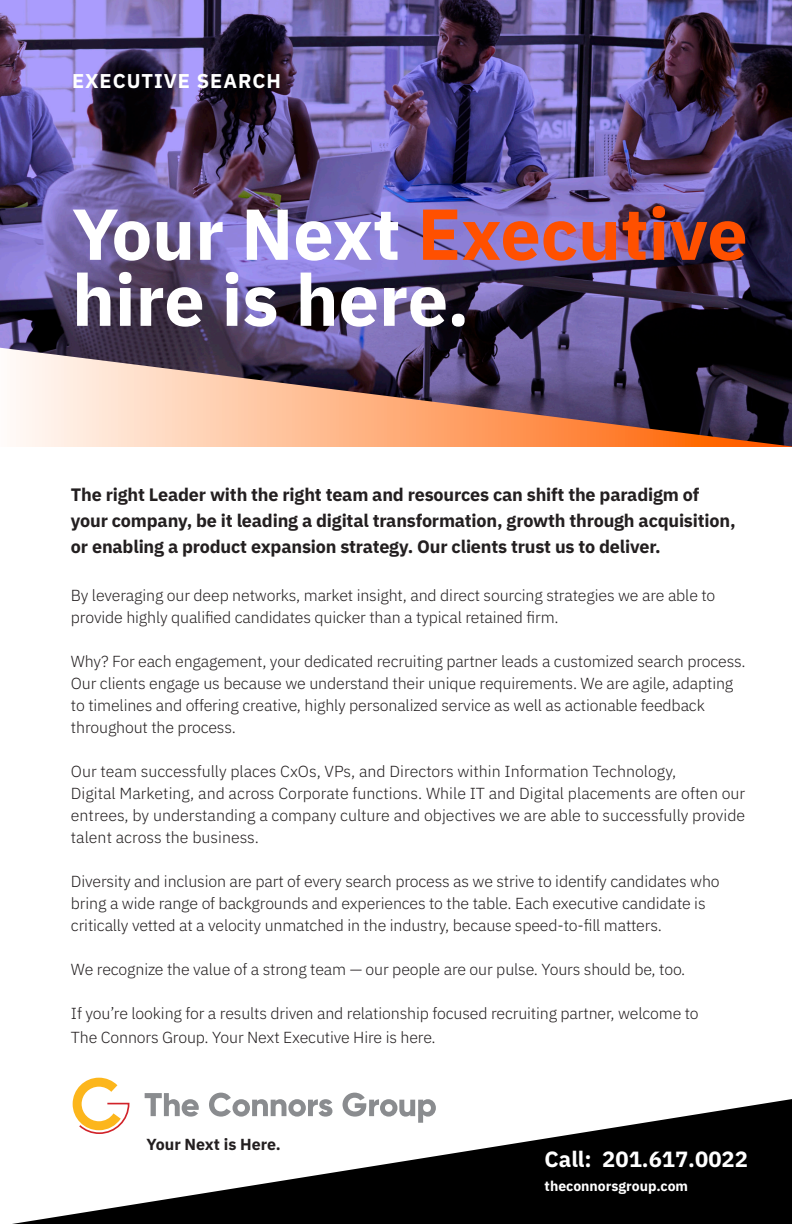
<style>
.page{position:relative;width:792px;height:1224px;background:#fff}
.page>*{position:absolute;margin:0;border:0;box-sizing:border-box;transform-origin:0 0}
.t1{font:700 72px/66px "IBM Plex Sans";color:#fff}
.t2{font:700 22px "IBM Plex Sans";color:#fff}
.t3{font:700 20px "IBM Plex Sans";letter-spacing:.05em;color:#fff}
.t4{font:700 18px/26px "IBM Plex Sans";letter-spacing:-.01em;color:#231f20}
.t5{font:300 16px/22px "IBM Plex Sans";letter-spacing:-.01em;color:#231f20}
.t6{font:700 16px "IBM Plex Sans";color:#231f20}
.t7{font:700 14px "IBM Plex Sans";color:#fff}
.s1{color:#ff5000}
</style>
<div class="page">
<img style="left:0;top:0;width:792px;height:447px">
<svg style="left:12px;top:1099px;width:780px;height:125px;fill:#000"></svg>
<svg style="left:68px;top:1077px;width:62px;height:58px"></svg>
<svg style="left:145px;top:1093px;width:291px;height:30px"></svg>
<p class="t3" style="left:72px;top:65px;width:210px">EXECUTIVE SEARCH</p>
<p class="t1" style="left:72px;top:195px;width:677px">Your Next <span class="s1">Executive </span>hire is here.</p>
<p class="t4" style="left:71px;top:480px;width:666px">The right Leader with the right team and resources can shift the paradigm of your company, be it leading a digital transformation, growth through acquisition, or enabling a product expansion strategy. Our clients trust us to deliver.</p>
<p class="t5" style="left:71px;top:583px;width:646px">By leveraging our deep networks, market insight, and direct sourcing strategies we are able to provide highly qualified candidates quicker than a typical retained firm.</p>
<p class="t5" style="left:71px;top:649px;width:676px">Why? For each engagement, your dedicated recruiting partner leads a customized search process.<br>Our clients engage us because we understand their unique requirements. We are agile, adapting to timelines and offering creative, highly personalized service as well as actionable feedback throughout the process.</p>
<p class="t5" style="left:71px;top:759px;width:676px">Our team successfully places CxOs, VPs, and Directors within Information Technology,<br>Digital Marketing, and across Corporate functions. While IT and Digital placements are often our entrees, by understanding a company culture and objectives we are able to successfully provide talent across the business.</p>
<p class="t5" style="left:71px;top:869px;width:650px">Diversity and inclusion are part of every search process as we strive to identify candidates who bring a wide range of backgrounds and experiences to the table. Each executive candidate is critically vetted at a velocity unmatched in the industry, because speed-to-fill matters.</p>
<p class="t5" style="left:71px;top:957px;width:616px">We recognize the value of a strong team — our people are our pulse. Yours should be, too.</p>
<p class="t5" style="left:71px;top:1000px;width:629px;line-height:24px">If you’re looking for a results driven and relationship focused recruiting partner, welcome to<br>The Connors Group. Your Next Executive Hire is here.</p>
<p class="t6" style="left:146px;top:1132px;width:136px">Your Next is Here.</p>
<p class="t2" style="left:545px;top:1141px;width:205px">Call: 201.617.0022</p>
<p class="t7" style="left:545px;top:1175px;width:145px">theconnorsgroup.com</p>
</div>
